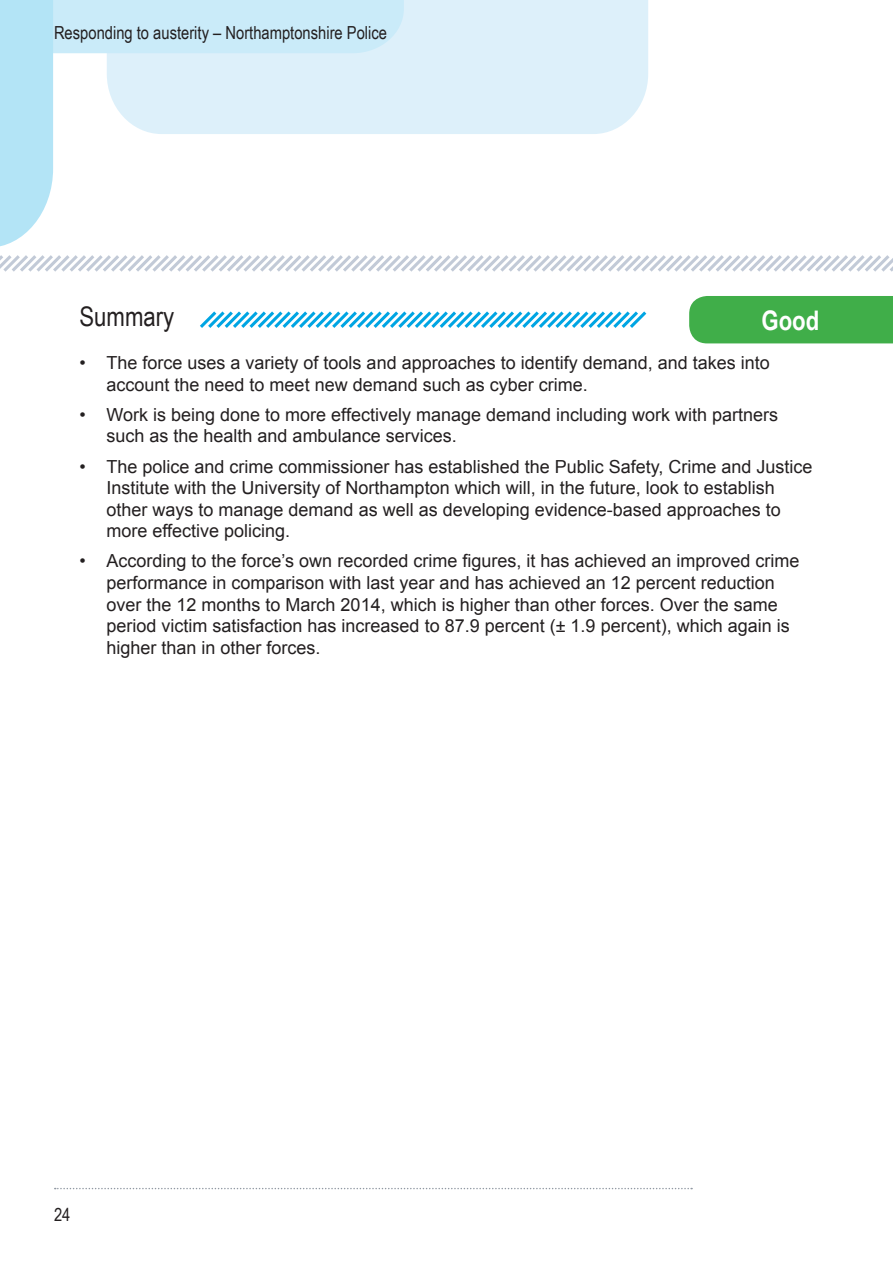
<style>
.page{position:relative;width:893px;height:1263px;background:#fff}
.page>*{position:absolute;margin:0;border:0;box-sizing:border-box;transform-origin:0 0}
.Heading_2{font:27px "Arial Narrow";color:#231f20}
.Judgement{font:700 27px "Arial Narrow";color:#fff}
.Bullet_list{font:18px/21.6px "Arial";color:#231f20}
.t1{font:18px "Arial Narrow";color:#231f20}
</style>
<div class="page">
<svg style="left:0;top:0;width:893px;height:272px"></svg>
<svg style="left:55px;top:1188px;width:637px;height:1px"></svg>
<div style="left:689px;top:296px;width:204px;height:47px;background:#40ae49"></div>
<svg style="left:200px;top:311px;width:447px;height:17px"></svg>
<p class="t1" style="left:54px;top:19px;width:335px">Responding to austerity – Northamptonshire Police</p>
<p class="Heading_2" style="left:80px;top:297px;width:96px">Summary</p>
<p class="Bullet_list" style="left:107px;top:352px;width:665px;text-indent:-27px">• The force uses a variety of tools and approaches to identify demand, and takes into account the need to meet new demand such as cyber crime.</p>
<p class="Bullet_list" style="left:107px;top:404px;width:673px;text-indent:-27px">• Work is being done to more effectively manage demand including work with partners such as the health and ambulance services.</p>
<p class="Bullet_list" style="left:107px;top:456px;width:707px;text-indent:-27px">• The police and crime commissioner has established the Public Safety, Crime and Justice Institute with the University of Northampton which will, in the future, look to establish other ways to manage demand as well as developing evidence-based approaches to more effective policing.</p>
<p class="Bullet_list" style="left:107px;top:550px;width:694px;text-indent:-27px">• According to the force’s own recorded crime figures, it has achieved an improved crime performance in comparison with last year and has achieved an 12 percent reduction over the 12 months to March 2014, which is higher than other forces. Over the same period victim satisfaction has increased to 87.9 percent (± 1.9 percent), which again is higher than in other forces.</p>
<p class="Judgement" style="left:761px;top:300px;width:59px">Good</p>
<p class="t1" style="left:54px;top:1202px;width:18px">24</p>
</div>
